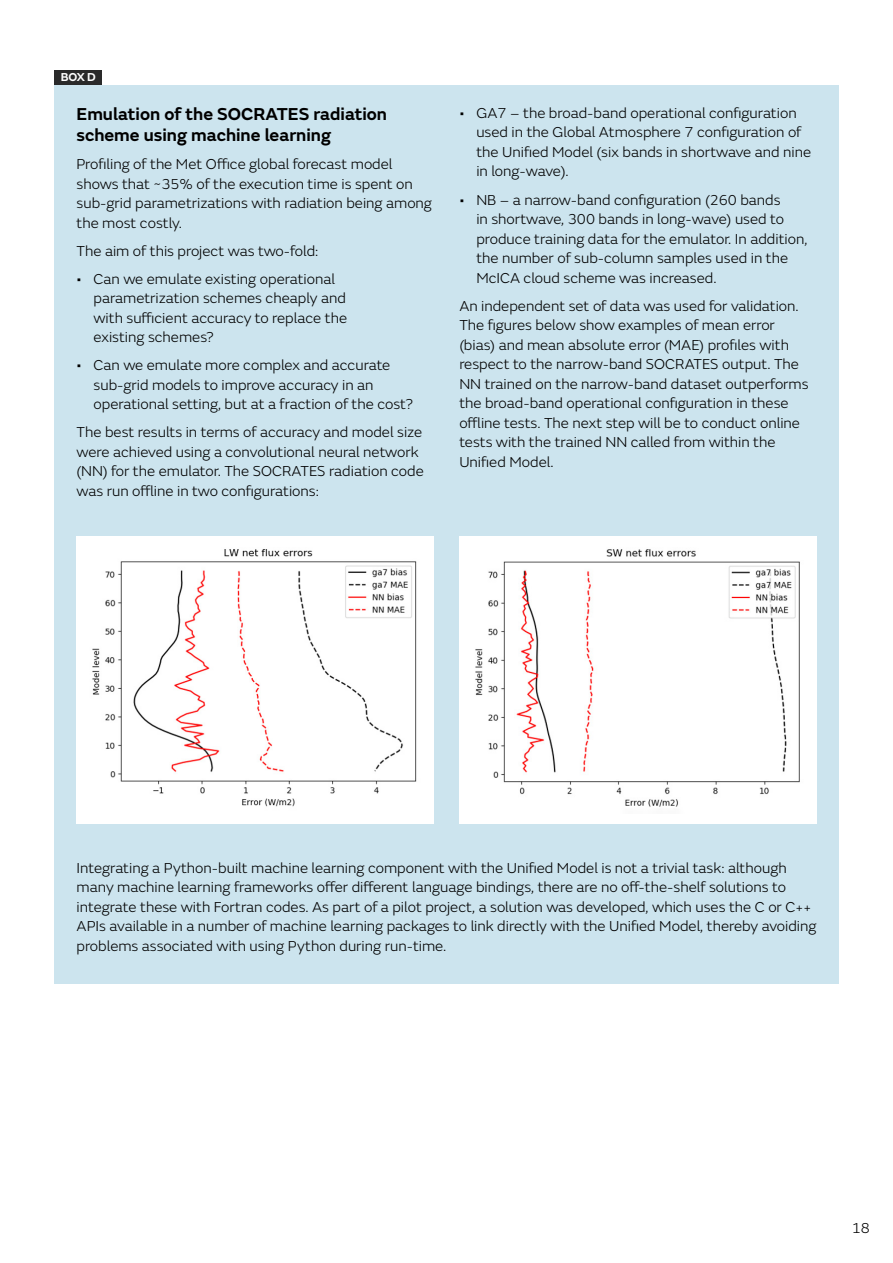
<style>
.page{position:relative;width:893px;height:1263px;background:#fff}
.page>*{position:absolute;margin:0;border:0;box-sizing:border-box;transform-origin:0 0}
.t1{font:600 18px/21px "FS Emeric";color:#000}
.t2{font:300 15px/19.5px "FS Emeric";color:#000}
.t3{font:600 12px "FS Emeric";color:#fff}
</style>
<div class="page">
<div style="left:54px;top:85px;width:785px;height:899px;background:#cce4ee"></div>
<div style="left:77px;top:536px;width:357px;height:287px;background:#fff"></div>
<img style="left:92px;top:549px;width:325px;height:258px">
<div style="left:459px;top:536px;width:358px;height:287px;background:#fff"></div>
<img style="left:475px;top:549px;width:325px;height:258px">
<div style="left:54px;top:70px;width:48px;height:15px;background:#2a2a2a"></div>
<p class="t3" style="left:61px;top:68px;width:37px">BOX D</p>
<p class="t1" style="left:77px;top:102px;width:312px">Emulation of the SOCRATES radiation scheme using machine learning</p>
<p class="t2" style="left:77px;top:154px;width:357px">Profiling of the Met Office global forecast model shows that ~35% of the execution time is spent on sub-grid parametrizations with radiation being among the most costly.</p>
<p class="t2" style="left:77px;top:240px;width:243px">The aim of this project was two-fold:</p>
<p class="t2" style="left:94px;top:268px;width:255px;text-indent:-17px">• Can we emulate existing operational parametrization schemes cheaply and with sufficient accuracy to replace the existing schemes?</p>
<p class="t2" style="left:94px;top:355px;width:321px;text-indent:-17px">• Can we emulate more complex and accurate sub-grid models to improve accuracy in an operational setting, but at a fraction of the cost?</p>
<p class="t2" style="left:77px;top:422px;width:349px">The best results in terms of accuracy and model size were achieved using a convolutional neural network (NN) for the emulator. The SOCRATES radiation code was run offline in two configurations:</p>
<p class="t2" style="left:476px;top:103px;width:336px;text-indent:-17px">• GA7 – the broad-band operational configuration used in the Global Atmosphere 7 configuration of the Unified Model (six bands in shortwave and nine in long-wave).</p>
<p class="t2" style="left:476px;top:189px;width:333px;text-indent:-17px">• NB – a narrow-band configuration (260 bands<br>in shortwave, 300 bands in long-wave) used to produce training data for the emulator. In addition, the number of sub-column samples used in the McICA cloud scheme was increased.</p>
<p class="t2" style="left:459px;top:295px;width:351px">An independent set of data was used for validation.<br>The figures below show examples of mean error (bias) and mean absolute error (MAE) profiles with respect to the narrow-band SOCRATES output. The NN trained on the narrow-band dataset outperforms the broad-band operational configuration in these offline tests. The next step will be to conduct online tests with the trained NN called from within the Unified Model.</p>
<p class="t2" style="left:77px;top:857px;width:741px">Integrating a Python-built machine learning component with the Unified Model is not a trivial task: although many machine learning frameworks offer different language bindings, there are no off-the-shelf solutions to integrate these with Fortran codes. As part of a pilot project, a solution was developed, which uses the C or C++ APIs available in a number of machine learning packages to link directly with the Unified Model, thereby avoiding problems associated with using Python during run-time.</p>
<p class="t2" style="left:852px;top:1217px;width:20px">18</p>
</div>
